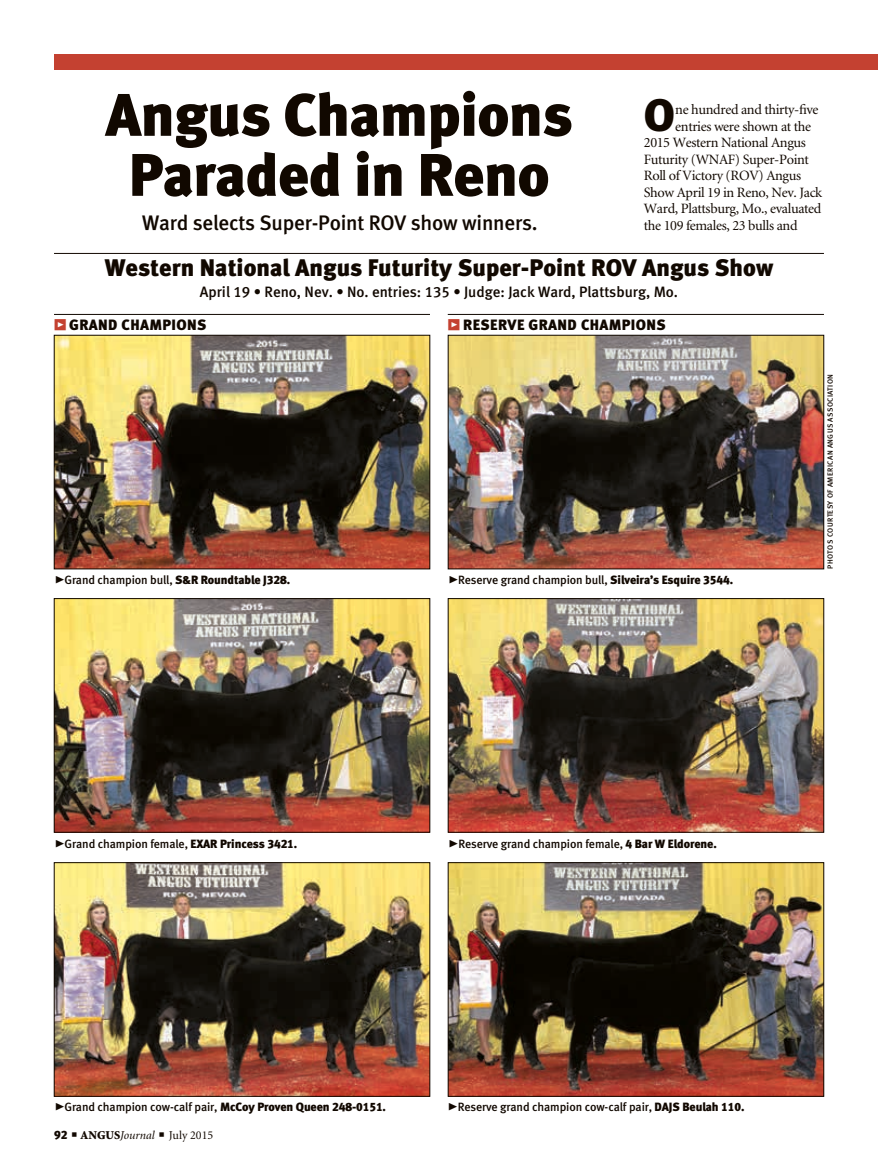
<style>
.page{position:relative;width:878px;height:1168px;background:#fff}
.page>*{position:absolute;margin:0;border:0;box-sizing:border-box;transform-origin:0 0}
.headline{font:60px/60px "Meta Black LF";letter-spacing:-.01em;color:#110800;text-align:center}
.Drop_Cap{font:45.45px "Meta Black LF";color:#110800}
.Show_name{font:24px "Meta Black LF";color:#110800}
.deck{font:21px "Meta Medium LF";letter-spacing:-.01em;color:#110800}
.Judge_name{font:15px "Meta Medium LF";color:#110800}
.t1{font:15px "Meta Black LF";letter-spacing:.025em;color:#110800}
.Drop_Cap-2{font:14.25px "Minion";letter-spacing:-.025em;color:#110800}
.cutlines{font:12px "Meta Medium LF";letter-spacing:-.01em;color:#110800}
.t2{font:12px "Minion";color:#110800}
.t3{font:7.5px "Meta Medium LF";letter-spacing:.05em;color:#110800}
.s1{font-family:"Meta Black Expert";color:#c44131}
.s2{font-family:"Meta Black Caps Expert";font-size:21px}
.s3{font-family:"Meta Black LF"}
.s4{font-weight:900}
.s5{font-style:italic}
</style>
<div class="page">
<img style="left:450px;top:600px;width:371px;height:230px">
<div style="left:448px;top:598px;width:375px;height:234px;border:1px solid #110800"></div>
<img style="left:450px;top:337px;width:371px;height:230px">
<div style="left:448px;top:335px;width:375px;height:234px;border:1px solid #110800"></div>
<hr style="left:448px;top:314px;width:375px;height:1px;background:#110800">
<img style="left:56px;top:600px;width:372px;height:230px">
<div style="left:54px;top:598px;width:376px;height:234px;border:1px solid #110800"></div>
<img style="left:56px;top:864px;width:372px;height:230px">
<div style="left:54px;top:862px;width:376px;height:234px;border:1px solid #110800"></div>
<img style="left:450px;top:864px;width:371px;height:230px">
<div style="left:448px;top:862px;width:375px;height:234px;border:1px solid #110800"></div>
<img style="left:56px;top:337px;width:372px;height:230px">
<div style="left:54px;top:335px;width:376px;height:234px;border:1px solid #110800"></div>
<hr style="left:54px;top:314px;width:376px;height:1px;background:#110800">
<hr style="left:54px;top:253px;width:770px;height:1px;background:#110800">
<div style="left:54px;top:54px;width:824px;height:15px;background:#c44131"></div>
<p class="headline" style="left:105px;top:84px;width:469px">Angus Champions<br>Paraded in Reno</p>
<p class="deck" style="left:142px;top:210px;width:397px">Ward selects Super-Point ROV show winners.</p>
<p class="Drop_Cap" style="left:644px;top:87px;width:33px">O</p>
<p class="Drop_Cap-2" style="left:675px;top:103px;width:145px">ne hundred and thirty-five</p>
<p class="Drop_Cap-2" style="left:675px;top:119px;width:137px">entries were shown at the</p>
<p class="Drop_Cap-2" style="left:644px;top:136px;width:163px">2015 Western National Angus</p>
<p class="Drop_Cap-2" style="left:644px;top:152px;width:167px">Futurity (WNAF) Super-Point</p>
<p class="Drop_Cap-2" style="left:644px;top:169px;width:159px">Roll of Victory (ROV) Angus</p>
<p class="Drop_Cap-2" style="left:644px;top:185px;width:180px">Show April 19 in Reno, Nev. Jack</p>
<p class="Drop_Cap-2" style="left:644px;top:202px;width:179px">Ward, Plattsburg, Mo., evaluated</p>
<p class="Drop_Cap-2" style="left:644px;top:218px;width:155px">the 109 females, 23 bulls and</p>
<p class="Show_name" style="left:105px;top:253px;width:670px">Western National Angus Futurity Super-Point ROV Angus Show</p>
<p class="Judge_name" style="left:200px;top:283px;width:480px">April 19 • Reno, Nev. • No. entries: 135 • Judge: Jack Ward, Plattsburg, Mo.</p>
<p class="t1" style="left:54px;top:315px;width:154px"><span class="s1">z</span> GRAND CHAMPIONS</p>
<p class="cutlines" style="left:54px;top:573px;width:237px"><span class="s2">@</span>Grand champion bull, <span class="s3">S&amp;R Roundtable J328.</span></p>
<p class="t1" style="left:448px;top:315px;width:219px"><span class="s1">z</span> RESERVE GRAND CHAMPIONS</p>
<p class="cutlines" style="left:448px;top:573px;width:287px"><span class="s2">@</span>Reserve grand champion bull, <span class="s3">Silveira’s Esquire 3544.</span></p>
<p class="t3" style="left:825px;top:568px;width:196px;rotate:-90deg">PHOTOS COURTESY OF AMERICAN ANGUS ASSOCIATION</p>
<p class="cutlines" style="left:54px;top:837px;width:244px"><span class="s2">@</span>Grand champion female, <span class="s3">EXAR Princess 3421.</span></p>
<p class="cutlines" style="left:448px;top:837px;width:270px"><span class="s2">@</span>Reserve grand champion female, <span class="s3">4 Bar W Eldorene.</span></p>
<p class="cutlines" style="left:54px;top:1100px;width:333px"><span class="s2">@</span>Grand champion cow-calf pair, <span class="s3">McCoy Proven Queen 248-0151.</span></p>
<p class="cutlines" style="left:447px;top:1100px;width:299px"><span class="s2">@</span>Reserve grand champion cow-calf pair, <span class="s3">DAJS Beulah 110.</span></p>
<p class="t2" style="left:54px;top:1129px;width:161px"><span class="s3">92</span> ■ <span class="s4">ANGUS</span><span class="s5">Journal</span> ■ July 2015</p>
</div>
